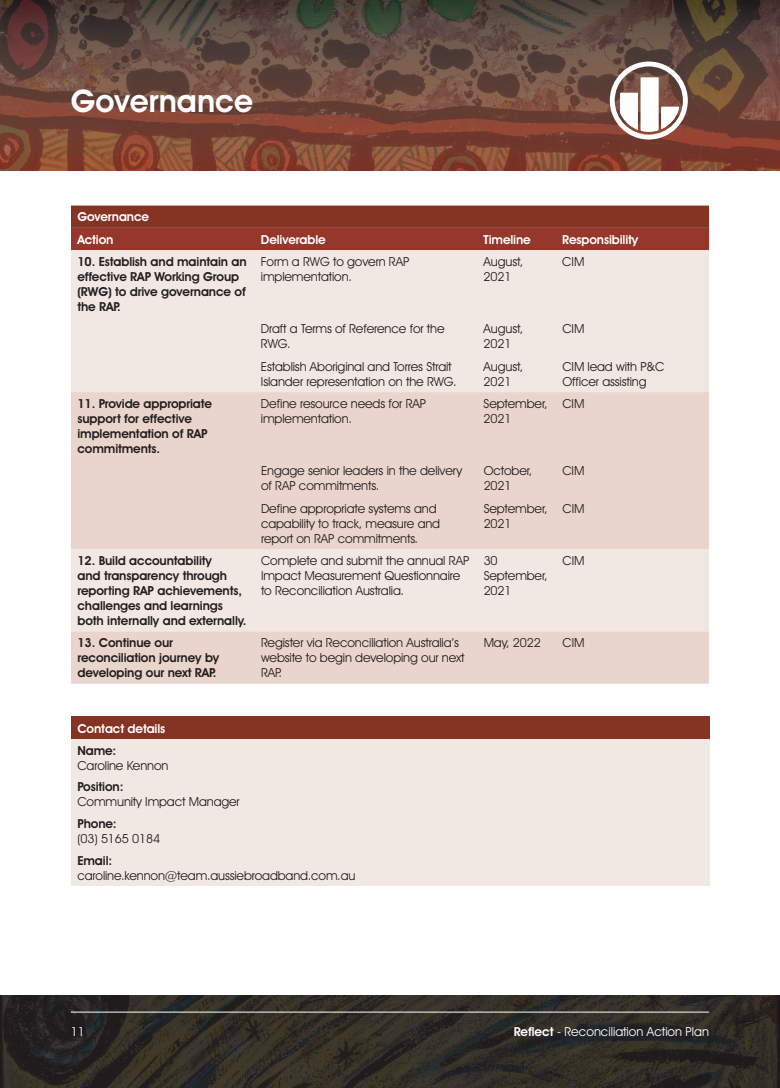
<style>
.page{position:relative;width:780px;height:1088px;background:#fff}
.page>*{position:absolute;margin:0;border:0;box-sizing:border-box;transform-origin:0 0}
.t1{font:600 31.25px "Avant Garde IT Cby BT";color:#fff}
.t2{font:12.5px/15px "Avant Garde IT Cby BT";letter-spacing:-.01em;color:#231f20}
.t3{font:600 12.5px/15px "Avant Garde IT Cby BT";letter-spacing:-.01em;color:#231f20}
.t4{font:600 12.5px/22.2px "Avant Garde IT Cby BT";letter-spacing:-.01em;color:#fff}
.t5{font:12.5px "Avant Garde IT Cby BT";color:#fff}
.s1{font-weight:600}
</style>
<div class="page">
<svg style="left:0;top:996px;width:780px;height:92px;background:#2f2b26"></svg>
<hr style="left:71px;top:1012px;width:638px;height:1px;background:#fff">
<svg style="left:71px;top:206px;width:638px;height:44px;background:#8d3527"></svg>
<div style="left:71px;top:250px;width:638px;height:142px;background:#f2e8e3"></div>
<svg style="left:71px;top:392px;width:638px;height:292px;background:#ecdad2"></svg>
<div style="left:71px;top:717px;width:638px;height:22px;background:#853323"></div>
<div style="left:71px;top:739px;width:638px;height:147px;background:#f2e8e3"></div>
<svg style="left:0;top:0;width:780px;height:170px;background:#6b463a"></svg>
<svg style="left:609px;top:62px;width:78px;height:78px"></svg>
<h1 class="t1" style="left:71px;top:83px;width:184px">Governance</h1>
<p class="t4" style="left:77px;top:206px;width:73px">Governance<br>Action</p>
<p class="t4" style="left:261px;top:228px;width:66px">Deliverable</p>
<p class="t4" style="left:483px;top:228px;width:49px">Timeline</p>
<p class="t4" style="left:562px;top:228px;width:77px">Responsibility</p>
<p class="t3" style="left:77px;top:254px;width:171px">10. Establish and maintain an effective RAP Working Group (RWG) to drive governance of the RAP.</p>
<p class="t2" style="left:261px;top:254px;width:150px">Form a RWG to govern RAP implementation.</p>
<p class="t2" style="left:483px;top:254px;width:41px">August,<br>2021</p>
<p class="t2" style="left:562px;top:254px;width:23px">CIM</p>
<p class="t2" style="left:261px;top:321px;width:185px">Draft a Terms of Reference for the<br>RWG.</p>
<p class="t2" style="left:483px;top:321px;width:41px">August,<br>2021</p>
<p class="t2" style="left:562px;top:321px;width:23px">CIM</p>
<p class="t2" style="left:261px;top:359px;width:197px">Establish Aboriginal and Torres Strait<br>Islander representation on the RWG.</p>
<p class="t2" style="left:483px;top:359px;width:41px">August,<br>2021</p>
<p class="t2" style="left:562px;top:359px;width:104px">CIM lead with P&amp;C<br>Officer assisting</p>
<p class="t3" style="left:77px;top:396px;width:136px">11. Provide appropriate support for effective implementation of RAP commitments.</p>
<p class="t2" style="left:261px;top:396px;width:167px">Define resource needs for RAP implementation.</p>
<p class="t2" style="left:483px;top:396px;width:65px">September,<br>2021</p>
<p class="t2" style="left:562px;top:396px;width:23px">CIM</p>
<p class="t2" style="left:261px;top:463px;width:203px">Engage senior leaders in the delivery of RAP commitments.</p>
<p class="t2" style="left:483px;top:463px;width:50px">October,<br>2021</p>
<p class="t2" style="left:562px;top:463px;width:23px">CIM</p>
<p class="t2" style="left:261px;top:500px;width:181px">Define appropriate systems and capability to track, measure and report on RAP commitments.</p>
<p class="t2" style="left:483px;top:500px;width:65px">September,<br>2021</p>
<p class="t2" style="left:562px;top:500px;width:23px">CIM</p>
<p class="t3" style="left:77px;top:553px;width:171px">12. Build accountability<br>and transparency through reporting RAP achievements, challenges and learnings both internally and externally.</p>
<p class="t2" style="left:261px;top:553px;width:210px">Complete and submit the annual RAP<br>Impact Measurement Questionnaire to Reconciliation Australia.</p>
<p class="t2" style="left:483px;top:553px;width:65px">30<br>September,<br>2021</p>
<p class="t2" style="left:562px;top:553px;width:23px">CIM</p>
<p class="t3" style="left:77px;top:635px;width:143px">13. Continue our reconciliation journey by developing our next RAP.</p>
<p class="t2" style="left:261px;top:635px;width:205px">Register via Reconciliation Australia’s website to begin developing our next<br>RAP.</p>
<p class="t2" style="left:483px;top:635px;width:59px">May, 2022</p>
<p class="t2" style="left:562px;top:635px;width:23px">CIM</p>
<p class="t4" style="left:77px;top:717px;width:89px">Contact details</p>
<p class="t3" style="left:77px;top:743px;width:41px">Name:</p>
<p class="t2" style="left:77px;top:758px;width:93px">Caroline Kennon</p>
<p class="t3" style="left:77px;top:779px;width:48px">Position:</p>
<p class="t2" style="left:77px;top:794px;width:164px">Community Impact Manager</p>
<p class="t3" style="left:77px;top:816px;width:41px">Phone:</p>
<p class="t2" style="left:77px;top:831px;width:84px">(03) 5165 0184</p>
<p class="t3" style="left:77px;top:852px;width:36px">Email:</p>
<p class="t2" style="left:77px;top:867px;width:279px">caroline.kennon@team.aussiebroadband.com.au</p>
<p class="t5" style="left:71px;top:1023px;width:16px">11</p>
<p class="t5" style="left:513px;top:1023px;width:197px"><span class="s1">Reflect</span> - Reconciliation Action Plan</p>
</div>
